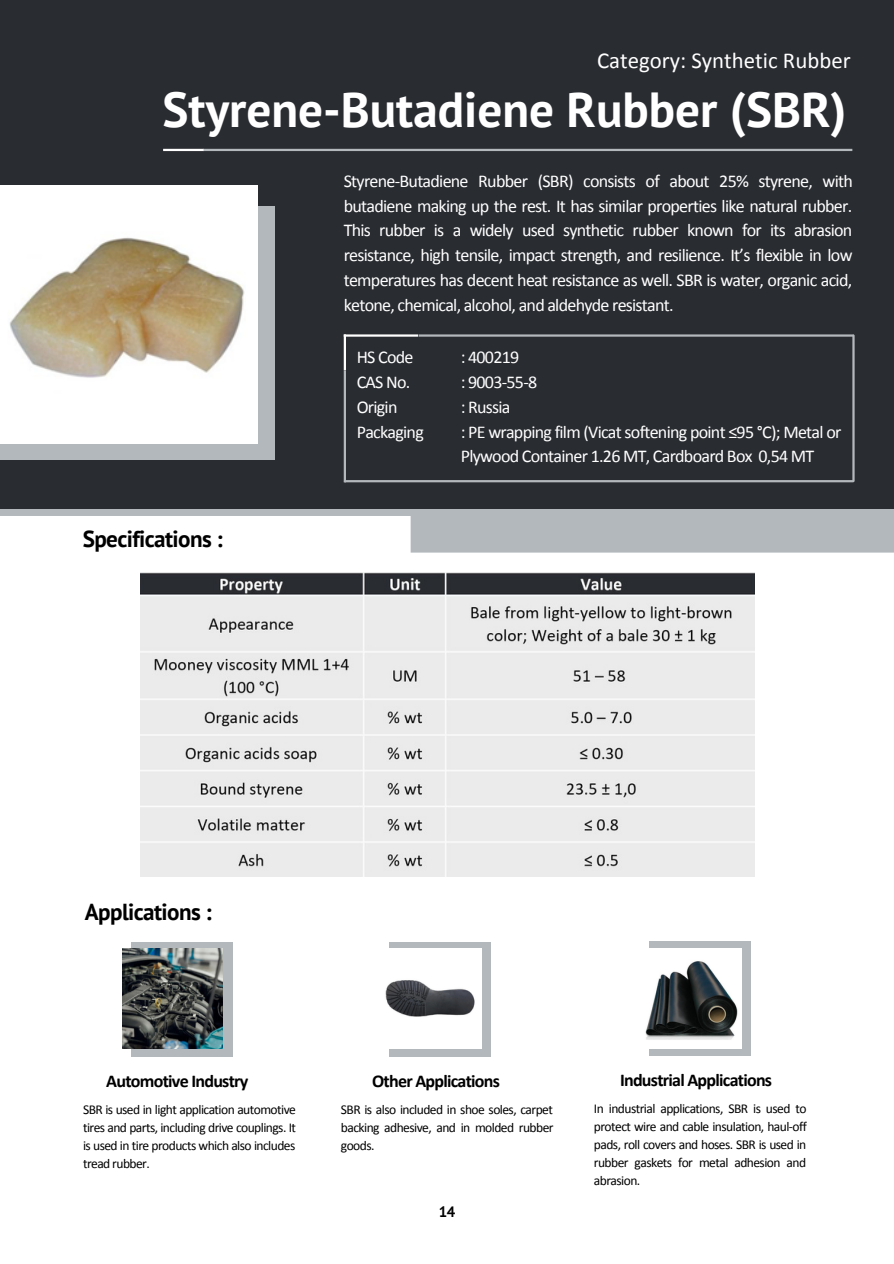
<style>
.page{position:relative;width:894px;height:1264px;background:#fff}
.page>*{position:absolute;margin:0;border:0;box-sizing:border-box;transform-origin:0 0}
.t1{font:700 49.05px "PT Sans";color:#fff}
.t2{font:700 23.1px "PT Sans";letter-spacing:-.025em;color:#000}
.t3{font:22.8px "Calibri";color:#fff}
.t4{font:18px/24.8px "Calibri";letter-spacing:-.04em;color:#fff;text-align:justify}
.t5{font:700 18px "Calibri";letter-spacing:-.04em;color:#000}
.t6{font:700 15px "PT Sans";color:#000}
.t7{font:13.5px/18px "Calibri";letter-spacing:-.04em;color:#000;text-align:justify}
</style>
<div class="page">
<div style="left:410px;top:507px;width:483px;height:45px;background:#b3b8bd"></div>
<div style="left:0;top:502px;width:426px;height:14px;background:#b3b8bd"></div>
<div style="left:0;top:0;width:893px;height:508px;background:#292c31"></div>
<hr style="left:203px;top:149px;width:649px;height:2px;background:#b3b8bd">
<hr style="left:163px;top:149px;width:41px;height:2px;background:#fff">
<hr style="left:345px;top:480px;width:507px;height:2px;background:#b3b8bd">
<hr style="left:418px;top:334px;width:435px;height:3px;background:#b3b8bd">
<hr style="left:852px;top:335px;width:2px;height:146px;background:#b3b8bd">
<hr style="left:343px;top:371px;width:3px;height:111px;background:#b3b8bd">
<hr style="left:343px;top:334px;width:3px;height:36px;background:#fff">
<hr style="left:343px;top:334px;width:75px;height:3px;background:#fff">
<div style="left:131px;top:941px;width:101px;height:115px;background:#b3b8bd"></div>
<img style="left:122px;top:948px;width:101px;height:100px">
<div style="left:389px;top:941px;width:102px;height:115px;background:#b3b8bd"></div>
<img style="left:385px;top:948px;width:96px;height:100px">
<div style="left:649px;top:941px;width:101px;height:114px;background:#b3b8bd"></div>
<img style="left:645px;top:948px;width:96px;height:100px">
<img style="left:140px;top:572px;width:614px;height:304px">
<div style="left:0;top:206px;width:275px;height:254px;background:#b3b8bd"></div>
<img style="left:0;top:186px;width:258px;height:258px">
<p class="t3" style="left:597px;top:51px;width:255px">Category: Synthetic Rubber</p>
<p class="t1" style="left:162px;top:77px;width:685px">Styrene-Butadiene Rubber (SBR)</p>
<p class="t4" style="left:343px;top:170px;width:510px">Styrene-Butadiene Rubber (SBR) consists of about 25% styrene, with butadiene making up the rest. It has similar properties like natural rubber.<br>This rubber is a widely used synthetic rubber known for its abrasion resistance, high tensile, impact strength, and resilience. It’s flexible in low temperatures has decent heat resistance as well. SBR is water, organic acid, ketone, chemical, alcohol, and aldehyde resistant.</p>
<p class="t4" style="left:460px;top:346px;width:60px">: 400219</p>
<p class="t4" style="left:460px;top:371px;width:78px">: 9003-55-8</p>
<p class="t4" style="left:460px;top:396px;width:51px">: Russia</p>
<p class="t4" style="left:460px;top:421px;width:382px">: PE wrapping film (Vicat softening point ≤95 °C); Metal or<br>Plywood Container 1.26 MT, Cardboard Box 0,54 MT</p>
<p class="t4" style="left:356px;top:346px;width:58px">HS Code</p>
<p class="t4" style="left:356px;top:371px;width:55px">CAS No.</p>
<p class="t4" style="left:356px;top:396px;width:42px">Origin</p>
<p class="t4" style="left:356px;top:421px;width:69px">Packaging</p>
<p class="t2" style="left:83px;top:523px;width:141px">Specifications :</p>
<p class="t2" style="left:85px;top:896px;width:128px">Applications :</p>
<p class="t5" style="left:372px;top:1073px;width:129px">Other Applications</p>
<p class="t5" style="left:620px;top:1072px;width:153px">Industrial Applications</p>
<p class="t5" style="left:106px;top:1073px;width:144px">Automotive Industry</p>
<p class="t7" style="left:83px;top:1101px;width:214px">SBR is used in light application automotive tires and parts, including drive couplings. It is used in tire products which also includes tread rubber.</p>
<p class="t7" style="left:341px;top:1101px;width:214px">SBR is also included in shoe soles, carpet backing adhesive, and in molded rubber goods.</p>
<p class="t7" style="left:593px;top:1100px;width:214px">In industrial applications, SBR is used to protect wire and cable insulation, haul-off pads, roll covers and hoses. SBR is used in rubber gaskets for metal adhesion and abrasion.</p>
<p class="t6" style="left:439px;top:1202px;width:18px">14</p>
</div>
